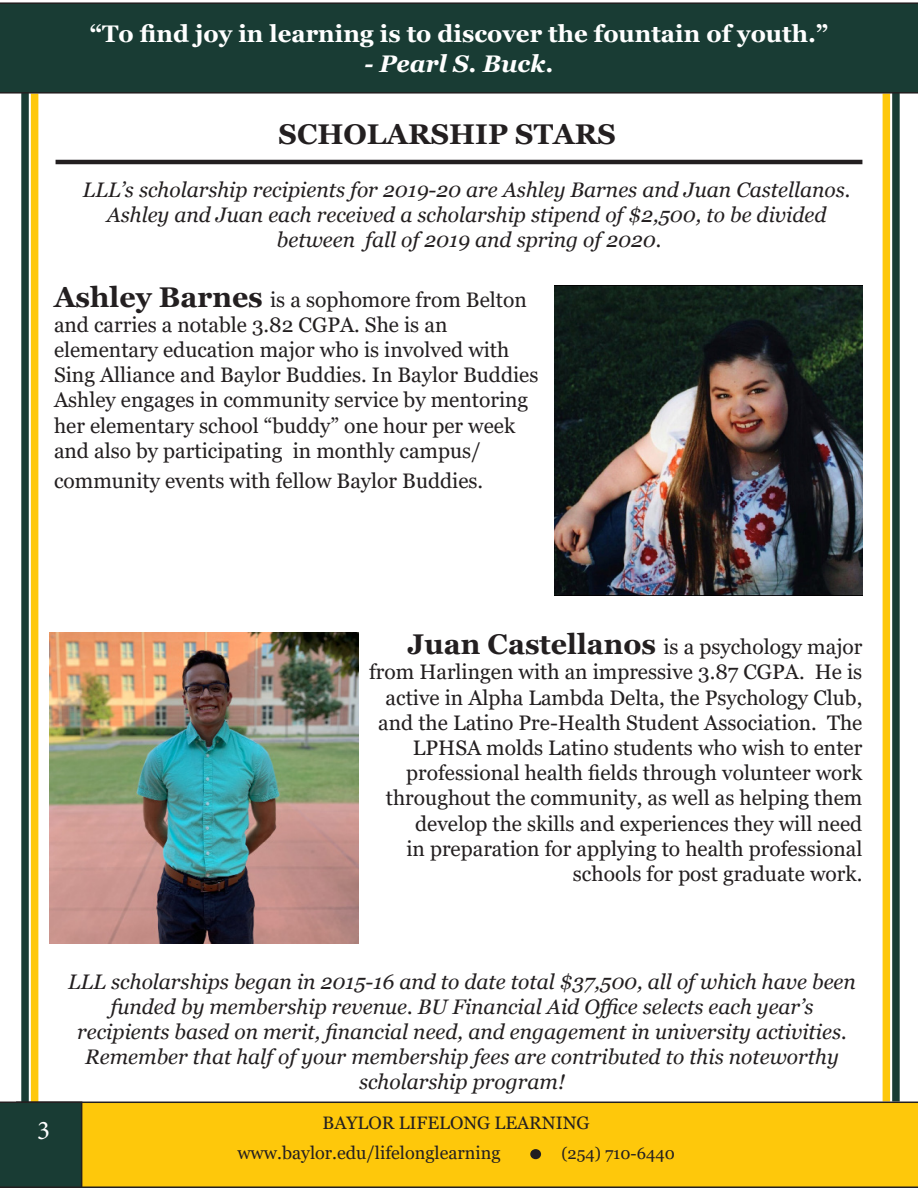
<style>
.page{position:relative;width:918px;height:1188px;background:#fff}
.page>*{position:absolute;margin:0;border:0;box-sizing:border-box;transform-origin:0 0}
.t1{font:700 28.5px "Georgia";color:#231f20}
.t2{font:27px "Minion Pro";color:#fff}
.t3{font:700 24px "Georgia";color:#fff}
.t4{font:italic 700 24px "Georgia";color:#fff}
.t5{font:21px/25.2px "Georgia";color:#231f20}
.t6{font:italic 21px/25.2px "Georgia";color:#231f20;text-align:center}
.t7{font:18px "Georgia";color:#231f20}
.t8{font:16.5px "Georgia";color:#231f20}
.s1{font-weight:700;font-size:28.5px}
</style>
<div class="page">
<div style="left:21px;top:82px;width:8px;height:1034px;background:#193c34"></div>
<div style="left:31px;top:94px;width:7px;height:1009px;background:#fec80b"></div>
<div style="left:883px;top:94px;width:7px;height:1008px;background:#fec80b"></div>
<div style="left:892px;top:92px;width:8px;height:1010px;background:#193c34"></div>
<div style="left:82px;top:1102px;width:836px;height:86px;background:#fec80b"></div>
<div style="left:0;top:1102px;width:82px;height:86px;background:#193c34"></div>
<div style="left:531px;top:1150px;width:9px;height:8px;background:#231f20;border-radius:50%"></div>
<div style="left:530px;top:1149px;width:11px;height:10px;border:2px solid #231f20;border-radius:50%"></div>
<div style="left:0;top:2px;width:918px;height:92px;background:#193c34"></div>
<hr style="left:56px;top:160px;width:806px;height:4px;background:#231f20">
<img style="left:554px;top:285px;width:308px;height:311px">
<img style="left:50px;top:633px;width:308px;height:310px">
<p class="t3" style="left:90px;top:18px;width:740px">“To find joy in learning is to discover the fountain of youth.”</p>
<p class="t4" style="left:364px;top:48px;width:191px">- Pearl S. Buck.</p>
<p class="t1" style="left:279px;top:115px;width:339px">SCHOLARSHIP STARS</p>
<p class="t6" style="left:83px;top:177px;width:769px">LLL’s scholarship recipients for 2019-20 are Ashley Barnes and Juan Castellanos.</p>
<p class="t6" style="left:107px;top:202px;width:721px">Ashley and Juan each received a scholarship stipend of $2,500, to be divided</p>
<p class="t6" style="left:277px;top:227px;width:386px">between fall of 2019 and spring of 2020.</p>
<p class="t5" style="left:54px;top:287px;width:474px"><span class="s1">Ashley Barnes</span> is a sophomore from Belton and carries a notable 3.82 CGPA. She is an</p>
<p class="t5" style="left:54px;top:338px;width:486px">elementary education major who is involved with Sing Alliance and Baylor Buddies. In Baylor Buddies Ashley engages in community service by mentoring her elementary school “buddy” one hour per week and also by participating in monthly campus/</p>
<p class="t5" style="left:54px;top:469px;width:431px">community events with fellow Baylor Buddies.</p>
<p class="t5" style="left:369px;top:635px;width:495px;text-align:right"><span class="s1">Juan Castellanos</span> is a psychology major from Harlingen with an impressive 3.87 CGPA. He is active in Alpha Lambda Delta, the Psychology Club, and the Latino Pre-Health Student Association. The LPHSA molds Latino students who wish to enter professional health fields through volunteer work throughout the community, as well as helping them develop the skills and experiences they will need<br>in preparation for applying to health professional schools for post graduate work.</p>
<p class="t6" style="left:68px;top:969px;width:789px">LLL scholarships began in 2015-16 and to date total $37,500, all of which have been funded by membership revenue. BU Financial Aid Office selects each year’s</p>
<p class="t6" style="left:77px;top:1019px;width:771px">recipients based on merit, financial need, and engagement in university activities.</p>
<p class="t6" style="left:85px;top:1045px;width:755px">Remember that half of your membership fees are contributed to this noteworthy scholarship program!</p>
<p class="t2" style="left:37px;top:1112px;width:14px">3</p>
<p class="t7" style="left:323px;top:1112px;width:269px">BAYLOR LIFELONG LEARNING</p>
<p class="t7" style="left:237px;top:1142px;width:265px">www.baylor.edu/lifelonglearning</p>
<p class="t8" style="left:561px;top:1144px;width:115px">(254) 710-6440</p>
</div>
